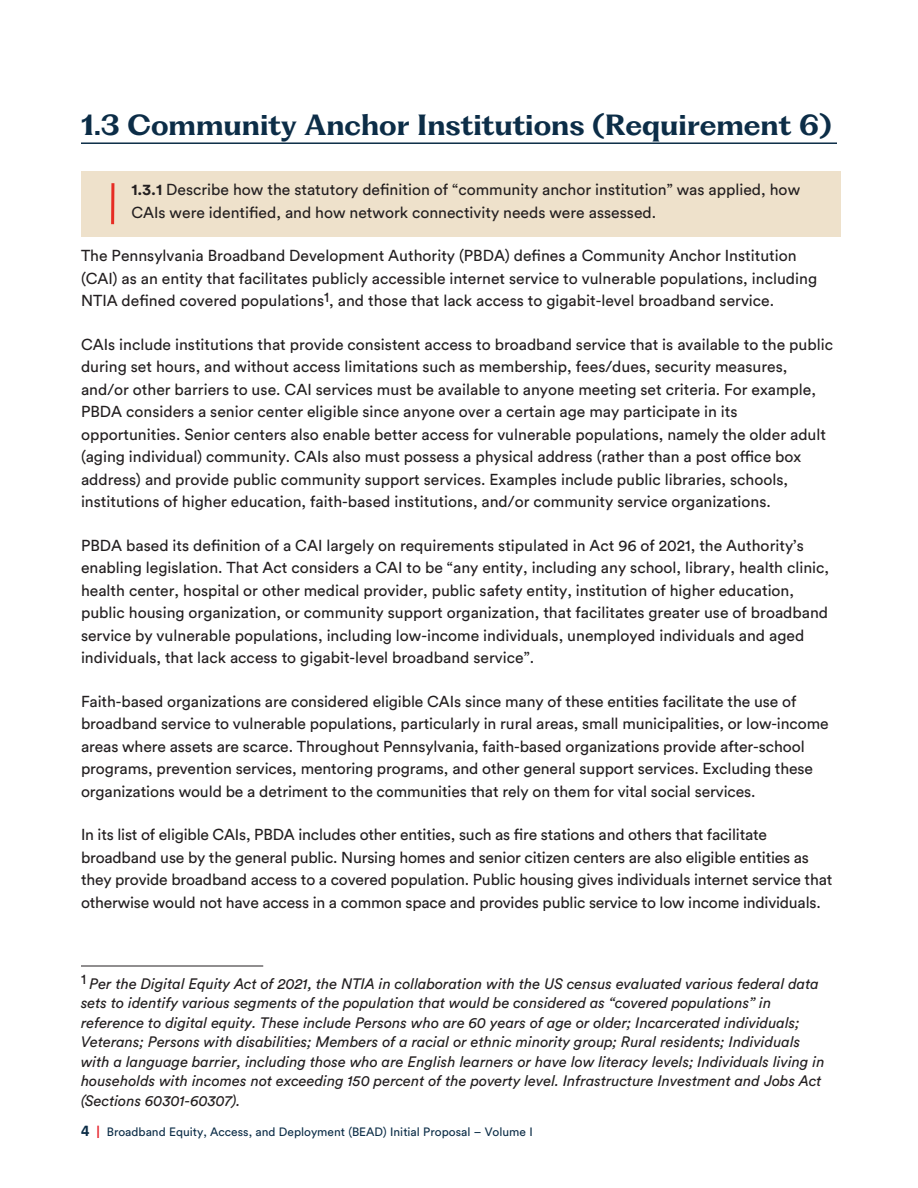
<style>
.page{position:relative;width:918px;height:1188px;background:#fff}
.page>*{position:absolute;margin:0;border:0;box-sizing:border-box;transform-origin:0 0}
.t1{font:700 27px "PP Fragment Glare";color:#0c2d47}
.t2{font:15.75px/22.5px "Circular Std";color:#231f20}
.t3{font:italic 15px/19.5px "Circular Std";color:#231f20}
.t4{font:12px "Circular Std";color:#0c2d47}
.s1{font-weight:700}
.s2{font-family:"Calibri";font-weight:700;font-size:16.5px}
.s3{font-weight:700;font-size:12.75px;color:#e61e27}
</style>
<div class="page">
<div style="left:81px;top:171px;width:760px;height:66px;background:#eee1cb"></div>
<hr style="left:111px;top:183px;width:3px;height:41px;background:#e62c24">
<hr style="left:81px;top:142px;width:756px;height:2px;background:#0c2d47">
<hr style="left:81px;top:966px;width:182px;height:1px;background:#231f20">
<p class="t1" style="left:81px;top:114px;width:752px">1.3 Community Anchor Institutions (Requirement 6)</p>
<p class="t2" style="left:131px;top:180px;width:670px"><span class="s1">1.3.1</span> Describe how the statutory definition of “community anchor institution” was applied, how<br>CAIs were identified, and how network connectivity needs were assessed.</p>
<p class="t2" style="left:81px;top:246px;width:738px">The Pennsylvania Broadband Development Authority (PBDA) defines a Community Anchor Institution (CAI) as an entity that facilitates publicly accessible internet service to vulnerable populations, including<br>NTIA defined covered populations<sup>1</sup>, and those that lack access to gigabit-level broadband service.</p>
<p class="t2" style="left:81px;top:335px;width:754px">CAIs include institutions that provide consistent access to broadband service that is available to the public during set hours, and without access limitations such as membership, fees/dues, security measures, and/or other barriers to use. CAI services must be available to anyone meeting set criteria. For example, PBDA considers a senior center eligible since anyone over a certain age may participate in its opportunities. Senior centers also enable better access for vulnerable populations, namely the older adult (aging individual) community. CAIs also must possess a physical address (rather than a post office box address) and provide public community support services. Examples include public libraries, schools, institutions of higher education, faith-based institutions, and/or community service organizations.</p>
<p class="t2" style="left:81px;top:536px;width:750px">PBDA based its definition of a CAI largely on requirements stipulated in Act 96 of 2021, the Authority’s enabling legislation. That Act considers a CAI to be “any entity, including any school, library, health clinic, health center, hospital or other medical provider, public safety entity, institution of higher education, public housing organization, or community support organization, that facilitates greater use of broadband service by vulnerable populations, including low-income individuals, unemployed individuals and aged individuals, that lack access to gigabit-level broadband service”.</p>
<p class="t2" style="left:81px;top:692px;width:749px">Faith-based organizations are considered eligible CAIs since many of these entities facilitate the use of broadband service to vulnerable populations, particularly in rural areas, small municipalities, or low-income areas where assets are scarce. Throughout Pennsylvania, faith-based organizations provide after-school programs, prevention services, mentoring programs, and other general support services. Excluding these organizations would be a detriment to the communities that rely on them for vital social services.</p>
<p class="t2" style="left:81px;top:825px;width:753px">In its list of eligible CAIs, PBDA includes other entities, such as fire stations and others that facilitate broadband use by the general public. Nursing homes and senior citizen centers are also eligible entities as they provide broadband access to a covered population. Public housing gives individuals internet service that otherwise would not have access in a common space and provides public service to low income individuals.</p>
<p class="t3" style="left:81px;top:975px;width:745px"><sup>1</sup> Per the Digital Equity Act of 2021, the NTIA in collaboration with the US census evaluated various federal data sets to identify various segments of the population that would be considered as “covered populations” in reference to digital equity. These include Persons who are 60 years of age or older; Incarcerated individuals; Veterans; Persons with disabilities; Members of a racial or ethnic minority group; Rural residents; Individuals with a language barrier, including those who are English learners or have low literacy levels; Individuals living in households with incomes not exceeding 150 percent of the poverty level. Infrastructure Investment and Jobs Act (Sections 60301-60307).</p>
<p class="t4" style="left:81px;top:1127px;width:453px"><span class="s2">4</span> <span class="s3">|</span> Broadband Equity, Access, and Deployment (BEAD) Initial Proposal – Volume I</p>
</div>
